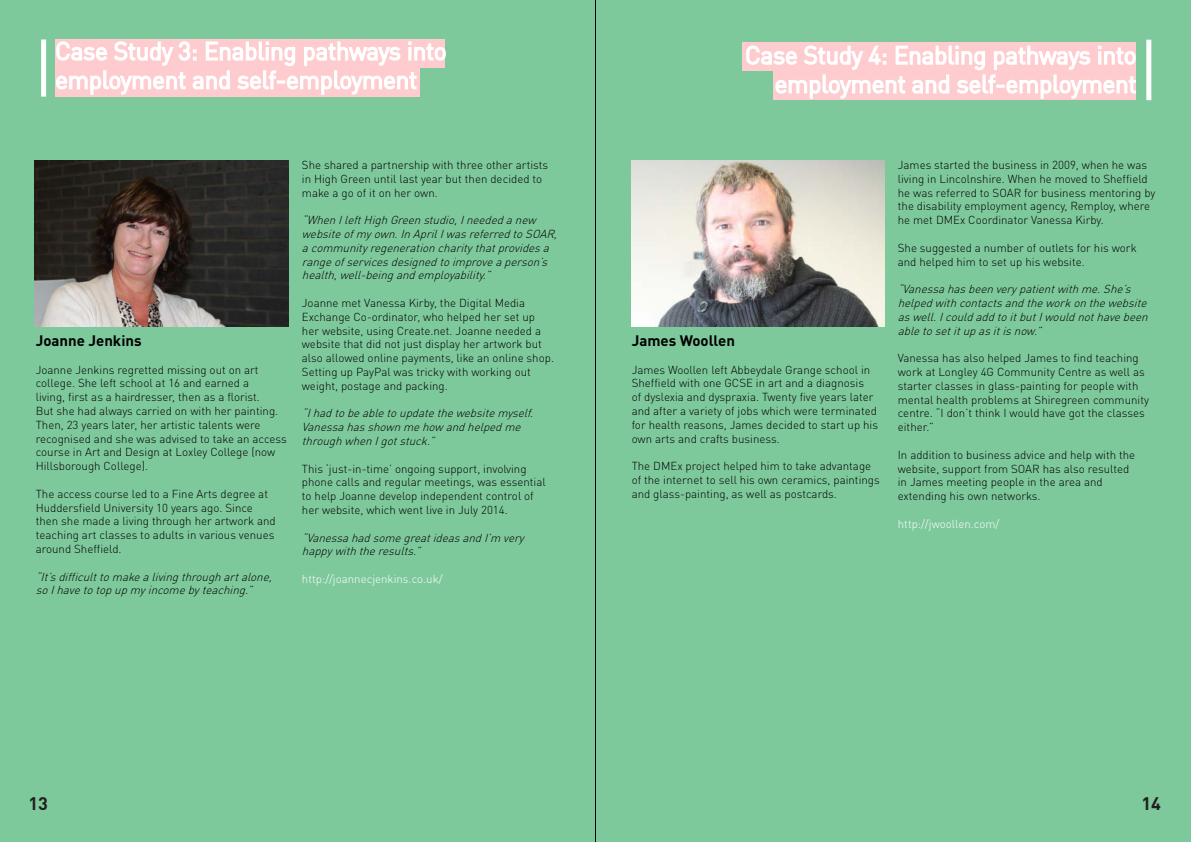
<style>
.page{position:relative;width:1191px;height:842px;background:#fff}
.page>*{position:absolute;margin:0;border:0;box-sizing:border-box;transform-origin:0 0}
.t1{font:700 18px "DINOT";color:#231f20}
.t2{font:700 15px "DINOT";color:#000}
.t3{font:300 11.5px/13.8px "DINOT";color:#000}
.t4{font:italic 300 11.5px/13.8px "DINOT";color:#000}
.t5{font:300 11.5px "DINOT";color:#fff}
</style>
<div class="page">
<div style="left:0;top:0;width:596px;height:842px;background:#7ec99c"></div>
<div style="left:55px;top:68px;width:365px;height:29px;background:#fecccf"></div>
<svg style="left:55px;top:40px;width:391px;height:55px"></svg>
<div style="left:41px;top:40px;width:5px;height:57px;background:#fff"></div>
<img style="left:34px;top:160px;width:254px;height:167px">
<div style="left:596px;top:0;width:595px;height:842px;background:#7ec99c"></div>
<div style="left:742px;top:43px;width:393px;height:28px;background:#fecccf"></div>
<svg style="left:746px;top:44px;width:390px;height:56px"></svg>
<div style="left:1146px;top:40px;width:5px;height:60px;background:#fff"></div>
<img style="left:631px;top:161px;width:253px;height:166px">
<hr style="left:595px;top:0;width:1px;height:842px;background:#000">
<h2 class="t2" style="left:36px;top:331px;width:107px">Joanne Jenkins</h2>
<p class="t3" style="left:36px;top:362px;width:253px">Joanne Jenkins regretted missing out on art college. She left school at 16 and earned a<br>living, first as a hairdresser, then as a florist.<br>But she had always carried on with her painting.<br>Then, 23 years later, her artistic talents were recognised and she was advised to take an access course in Art and Design at Loxley College (now Hillsborough College).</p>
<p class="t3" style="left:36px;top:487px;width:241px">The access course led to a Fine Arts degree at Huddersfield University 10 years ago. Since then she made a living through her artwork and teaching art classes to adults in various venues around Sheffield.</p>
<p class="t4" style="left:36px;top:569px;width:241px">“It’sdifficulttomakealivingthroughartalone, soIhavetotopupmyincomebyteaching.”</p>
<p class="t3" style="left:302px;top:158px;width:248px">She shared a partnership with three other artists in High Green until last year but then decided to make a go of it on her own.</p>
<p class="t4" style="left:302px;top:213px;width:260px">“WhenIleftHighGreenstudio,Ineededanew websiteofmyown.InAprilIwasreferredtoSOAR, acommunityregenerationcharitythatprovidesa rangeofservicesdesignedtoimproveaperson’s health,well-beingandemployability.”</p>
<p class="t3" style="left:302px;top:296px;width:254px">Joanne met Vanessa Kirby, the Digital Media Exchange Co-ordinator, who helped her set up her website, using Create.net. Joanne needed a website that did not just display her artwork but also allowed online payments, like an online shop.<br>Setting up PayPal was tricky with working out weight, postage and packing.</p>
<p class="t4" style="left:302px;top:406px;width:236px">“Ihadtobeabletoupdatethewebsitemyself.<br>Vanessahasshownmehow andhelpedme throughwhenIgotstuck.”</p>
<p class="t3" style="left:302px;top:461px;width:245px">This ‘just-in-time’ ongoing support, involving phone calls and regular meetings, was essential to help Joanne develop independent control of her website, which went live in July 2014.</p>
<p class="t4" style="left:302px;top:530px;width:227px">“VanessahadsomegreatideasandI’m very happywiththeresults.”</p>
<p class="t5" style="left:302px;top:572px;width:142px">http://joannecjenkins.co.uk/</p>
<h2 class="t2" style="left:631px;top:331px;width:105px">James Woollen</h2>
<p class="t3" style="left:631px;top:362px;width:248px">James Woollen left Abbeydale Grange school in Sheffield with one GCSE in art and a diagnosis<br>of dyslexia and dyspraxia. Twenty five years later and after a variety of jobs which were terminated for health reasons, James decided to start up his own arts and crafts business.</p>
<p class="t3" style="left:631px;top:459px;width:250px">The DMEx project helped him to take advantage of the internet to sell his own ceramics, paintings and glass-painting, as well as postcards.</p>
<p class="t3" style="left:897px;top:158px;width:259px">James started the business in 2009, when he was living in Lincolnshire. When he moved to Sheffield he was referred to SOAR for business mentoring by the disability employment agency, Remploy, where he met DMEx Coordinator Vanessa Kirby.</p>
<p class="t3" style="left:897px;top:241px;width:240px">She suggested a number of outlets for his work and helped him to set up his website.</p>
<p class="t4" style="left:897px;top:282px;width:255px">“Vanessahasbeenverypatientwithme.She’s helpedwithcontactsandtheworkonthewebsite aswell.IcouldaddtoitbutIwouldnothavebeen abletosetitupasitisnow.”</p>
<p class="t3" style="left:897px;top:351px;width:253px">Vanessa has also helped James to find teaching work at Longley 4G Community Centre as well as starter classes in glass-painting for people with mental health problems at Shiregreen community centre. “I don’t think I would have got the classes either.”</p>
<p class="t3" style="left:897px;top:448px;width:239px">In addition to business advice and help with the website, support from SOAR has also resulted in James meeting people in the area and extending his own networks.</p>
<p class="t5" style="left:897px;top:517px;width:103px">http://jwoollen.com/</p>
<h1 class="t1" style="left:28px;top:792px;width:21px">13</h1>
<h1 class="t1" style="left:1141px;top:792px;width:21px">14</h1>
</div>
